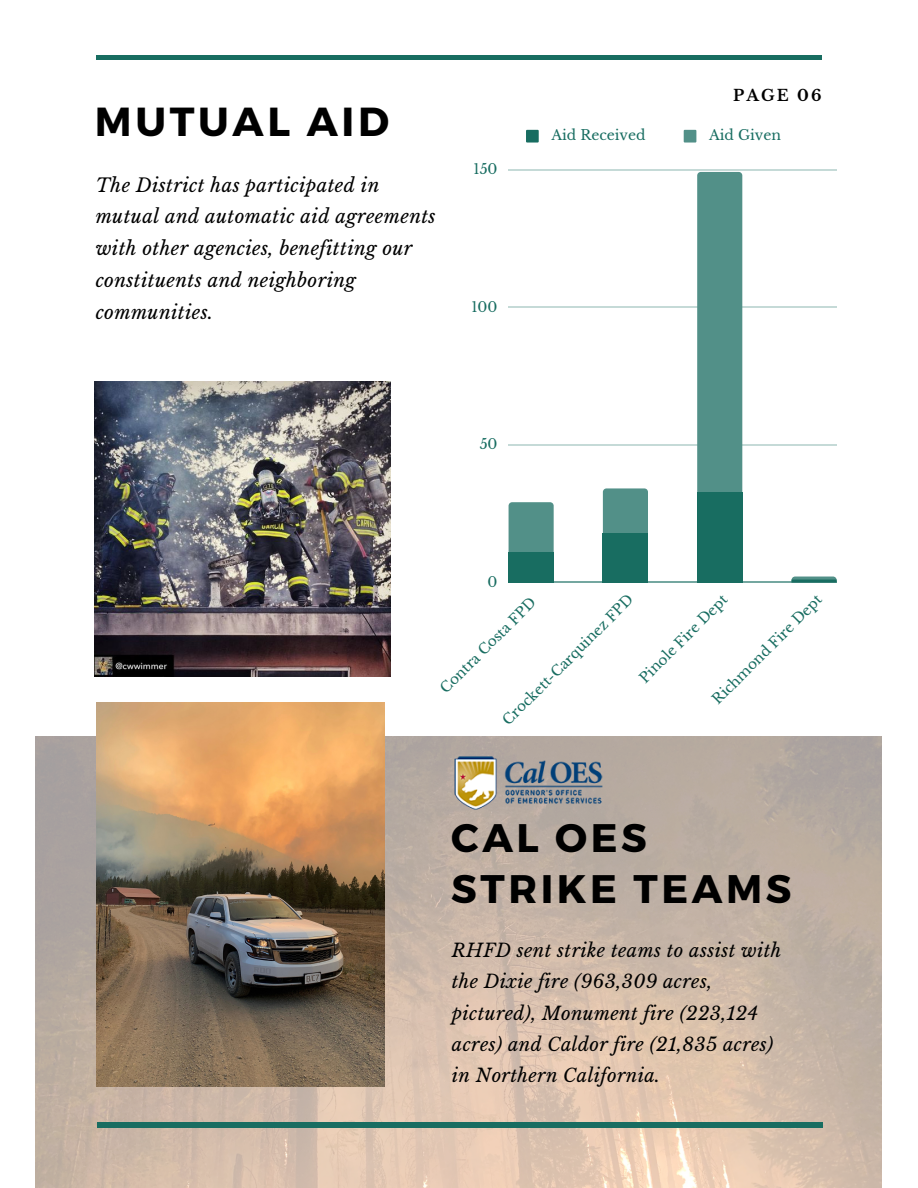
<style>
.page{position:relative;width:918px;height:1188px;background:#fff}
.page>*{position:absolute;margin:0;border:0;box-sizing:border-box;transform-origin:0 0}
.t1{font:700 40.5px "Montserrat";letter-spacing:.09em;color:#000}
.t2{font:700 39.75px/51px "Montserrat";letter-spacing:.09em;color:#000}
.t3{font:italic 18.6px/31.8px "Libre Baskerville";letter-spacing:.02em;color:#000}
.t4{font:italic 18.3px/31.2px "Libre Baskerville";letter-spacing:.02em;color:#000}
.t5{font:700 15.6px "Libre Baskerville";letter-spacing:.14em;color:#000}
.t6{font:13.95px "Libre Baskerville";color:#186d61}
</style>
<div class="page">
<img style="left:35px;top:737px;width:846px;height:451px">
<hr style="left:97px;top:1123px;width:725px;height:4px;background:#186d61">
<div style="left:96px;top:55px;width:726px;height:5px;background:#186d61"></div>
<div style="left:526px;top:130px;width:13px;height:13px;background:#186d61"></div>
<div style="left:684px;top:130px;width:12px;height:13px;background:#529088"></div>
<hr style="left:509px;top:169px;width:328px;height:1px;background:#186d61">
<hr style="left:509px;top:307px;width:328px;height:1px;background:#186d61">
<hr style="left:509px;top:444px;width:328px;height:1px;background:#186d61">
<hr style="left:509px;top:582px;width:328px;height:1px;background:#186d61">
<div style="left:509px;top:502px;width:45px;height:50px;background:#529088"></div>
<div style="left:603px;top:488px;width:45px;height:45px;background:#529088"></div>
<div style="left:697px;top:172px;width:45px;height:320px;background:#529088"></div>
<div style="left:509px;top:552px;width:45px;height:31px;background:#186d61"></div>
<div style="left:603px;top:533px;width:45px;height:50px;background:#186d61"></div>
<div style="left:697px;top:492px;width:45px;height:91px;background:#186d61"></div>
<svg style="left:792px;top:577px;width:45px;height:6px"></svg>
<img style="left:451px;top:754px;width:154px;height:58px">
<img style="left:95px;top:381px;width:296px;height:296px">
<img style="left:97px;top:703px;width:288px;height:383px">
<h1 class="t1" style="left:95px;top:96px;width:296px">MUTUAL AID</h1>
<p class="t3" style="left:96px;top:169px;width:341px">The District has participated in mutual and automatic aid agreements with other agencies, benefitting our constituents and neighboring communities.</p>
<p class="t6" style="left:473px;top:160px;width:26px">150</p>
<p class="t6" style="left:471px;top:298px;width:28px">100</p>
<p class="t6" style="left:480px;top:436px;width:19px">50</p>
<p class="t6" style="left:488px;top:573px;width:11px">0</p>
<p class="t5" style="left:733px;top:86px;width:90px">PAGE 06</p>
<p class="t6" style="left:551px;top:127px;width:96px">Aid Received</p>
<p class="t6" style="left:709px;top:127px;width:73px">Aid Given</p>
<p class="t6" style="left:499px;top:717px;width:179px;rotate:-45deg">Crockett-Carquinez FPD</p>
<p class="t6" style="left:636px;top:674px;width:119px;rotate:-45deg">Pinole Fire Dept</p>
<p class="t6" style="left:709px;top:696px;width:149px;rotate:-45deg">Richmond Fire Dept</p>
<p class="t6" style="left:437px;top:685px;width:130px;rotate:-45deg">Contra Costa FPD</p>
<h2 class="t2" style="left:451px;top:811px;width:342px">CAL OES<br>STRIKE TEAMS</h2>
<p class="t4" style="left:452px;top:935px;width:331px">RHFD sent strike teams to assist with the Dixie fire (963,309 acres, pictured), Monument fire (223,124 acres) and Caldor fire (21,835 acres) in Northern California.</p>
</div>
